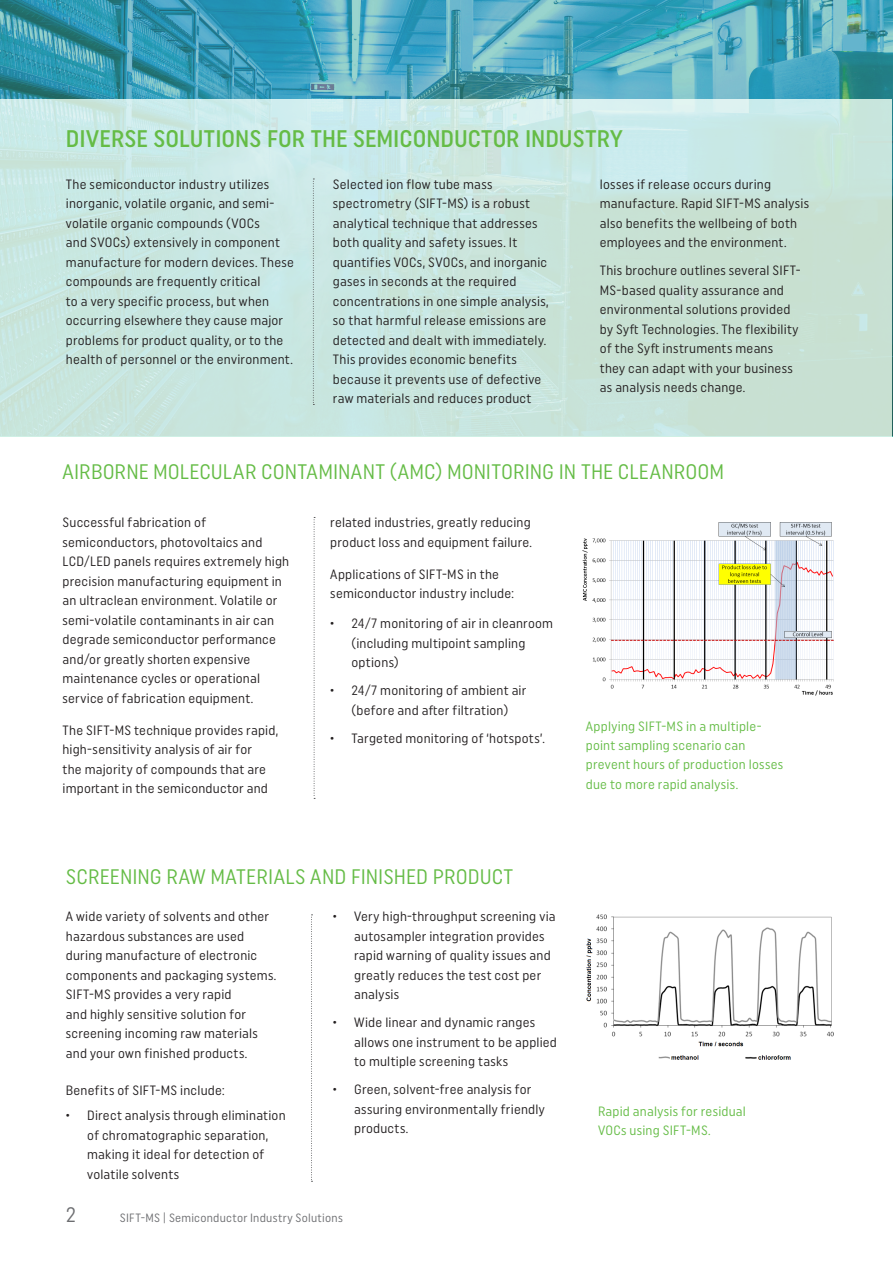
<style>
.page{position:relative;width:893px;height:1263px;background:#fff}
.page>*{position:absolute;margin:0;border:0;box-sizing:border-box;transform-origin:0 0}
.t1{font:500 24px "Uniform Condensed";letter-spacing:.005em;color:#65bc46}
.t2{font:21px "Uniform Condensed";letter-spacing:.005em;color:#65bc46}
.t3{font:21px "Uniform Condensed";color:#6c6d70}
.t4{font:13.5px/19.5px "Uniform Condensed";letter-spacing:.015em;color:#231f20}
.t5{font:13.5px/19.5px "Uniform Condensed";letter-spacing:.015em;color:#65bc46}
.t6{font:12px "Uniform Condensed";letter-spacing:.02em;color:#6c6d70}
</style>
<div class="page">
<img style="left:0;top:0;width:893px;height:436px">
<svg style="left:0;top:99px;width:892px;height:338px;background:#c9e5de"></svg>
<img style="left:582px;top:522px;width:252px;height:174px">
<svg style="left:313px;top:179px;width:1px;height:226px"></svg>
<svg style="left:314px;top:517px;width:1px;height:282px"></svg>
<svg style="left:311px;top:914px;width:1px;height:268px"></svg>
<img style="left:586px;top:914px;width:248px;height:146px">
<h1 class="t1" style="left:66px;top:124px;width:558px">DIVERSE SOLUTIONS FOR THE SEMICONDUCTOR INDUSTRY</h1>
<p class="t4" style="left:66px;top:174px;width:230px">The semiconductor industry utilizes inorganic, volatile organic, and semi&shy;volatile organic compounds (VOCs<br>and SVOCs) extensively in component manufacture for modern devices. These compounds are frequently critical<br>to a very specific process, but when occurring elsewhere they cause major problems for product quality, or to the health of personnel or the environment.</p>
<p class="t4" style="left:333px;top:174px;width:217px">Selected ion flow tube mass spectrometry (SIFT-MS) is a robust analytical technique that addresses both quality and safety issues. It quantifies VOCs, SVOCs, and inorganic gases in seconds at the required concentrations in one simple analysis, so that harmful release emissions are detected and dealt with immediately.<br>This provides economic benefits because it prevents use of defective raw materials and reduces product</p>
<p class="t4" style="left:600px;top:174px;width:211px">losses if release occurs during manufacture. Rapid SIFT-MS analysis also benefits the wellbeing of both employees and the environment.</p>
<p class="t4" style="left:600px;top:260px;width:202px">This brochure outlines several SIFT-MS-based quality assurance and environmental solutions provided by Syft Technologies. The flexibility of the Syft instruments means they can adapt with your business as analysis needs change.</p>
<h2 class="t2" style="left:63px;top:459px;width:663px">AIRBORNE MOLECULAR CONTAMINANT (AMC) MONITORING IN THE CLEANROOM</h2>
<p class="t4" style="left:63px;top:512px;width:228px">Successful fabrication of semiconductors, photovoltaics and LCD/LED panels requires extremely high precision manufacturing equipment in an ultraclean environment. Volatile or semi-volatile contaminants in air can degrade semiconductor performance and/or greatly shorten expensive maintenance cycles or operational service of fabrication equipment.</p>
<p class="t4" style="left:63px;top:720px;width:217px">The SIFT-MS technique provides rapid, high-sensitivity analysis of air for<br>the majority of compounds that are important in the semiconductor and</p>
<p class="t4" style="left:330px;top:512px;width:203px">related industries, greatly reducing product loss and equipment failure.</p>
<p class="t4" style="left:330px;top:564px;width:185px">Applications of SIFT-MS in the semiconductor industry include:</p>
<p class="t4" style="left:352px;top:614px;width:203px;text-indent:-21px">• 24/7 monitoring of air in cleanroom (including multipoint sampling options)</p>
<p class="t4" style="left:330px;top:681px;width:198px;text-align:center">• 24/7 monitoring of ambient air (before and after filtration)</p>
<p class="t4" style="left:330px;top:728px;width:216px">• Targeted monitoring of ‘hotspots’.</p>
<h2 class="t2" style="left:66px;top:864px;width:449px">SCREENING RAW MATERIALS AND FINISHED PRODUCT</h2>
<p class="t4" style="left:66px;top:907px;width:212px">A wide variety of solvents and other hazardous substances are used during manufacture of electronic components and packaging systems.<br>SIFT-MS provides a very rapid<br>and highly sensitive solution for screening incoming raw materials and your own finished products.</p>
<p class="t4" style="left:66px;top:1080px;width:160px">Benefits of SIFT-MS include:</p>
<p class="t4" style="left:87px;top:1106px;width:200px;text-indent:-21px">• Direct analysis through elimination of chromatographic separation, making it ideal for detection of volatile solvents</p>
<p class="t4" style="left:354px;top:907px;width:203px;text-indent:-21px">• Very high-throughput screening via autosampler integration provides rapid warning of quality issues and greatly reduces the test cost per analysis</p>
<p class="t4" style="left:354px;top:1012px;width:204px;text-indent:-21px">• Wide linear and dynamic ranges allows one instrument to be applied to multiple screening tasks</p>
<p class="t4" style="left:354px;top:1079px;width:192px;text-indent:-21px">• Green, solvent-free analysis for assuring environmentally friendly products.</p>
<h2 class="t3" style="left:66px;top:1202px;width:12px">2</h2>
<p class="t6" style="left:120px;top:1211px;width:224px">SIFT-MS | Semiconductor Industry Solutions</p>
<p class="t5" style="left:586px;top:716px;width:199px">Applying SIFT-MS in a multiple&shy;point sampling scenario can prevent hours of production losses due to more rapid analysis.</p>
<p class="t5" style="left:598px;top:1101px;width:149px">Rapid analysis for residual<br>VOCs using SIFT-MS.</p>
</div>
